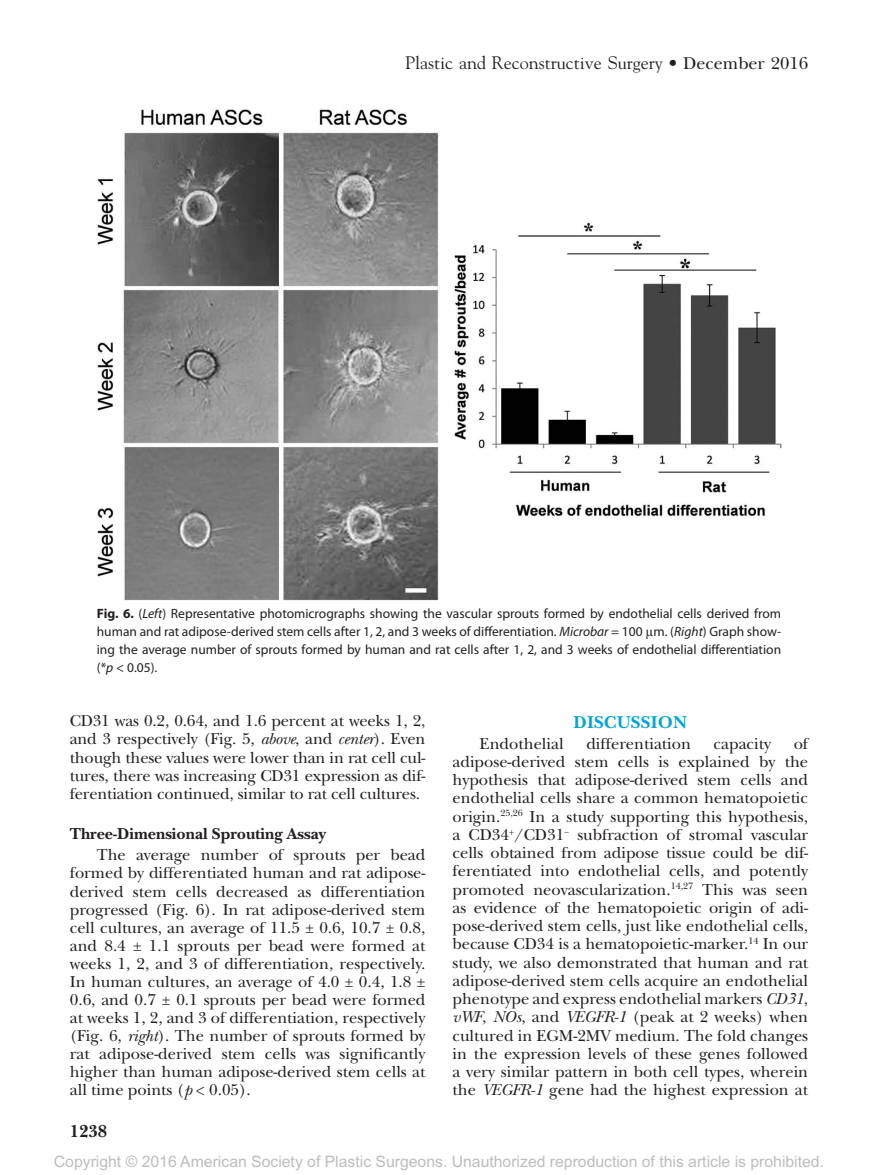
<style>
.page{position:relative;width:878px;height:1175px;background:#fff}
.page>*{position:absolute;margin:0;border:0;box-sizing:border-box;transform-origin:0 0}
.t1{font:18px "Goudy";color:#231f20}
.t2{font:700 18px "New Baskerville";letter-spacing:.01em;color:#00a7d5}
.t3{font:700 18px "New Baskerville";color:#231f20}
.t4{font:16.5px/18.3px "New Baskerville";color:#231f20;text-align:justify}
.t5{font:700 16.5px "New Baskerville";color:#231f20}
.t6{font:15.75px "Arial MT Std";color:#bcbdc0}
.t7{font:13.5px/18px "Myriad Pro";color:#231f20;text-align:justify}
.s1{font-family:"New Baskerville"}
.s2{font-weight:700}
.s3{font-style:italic}
.s4{font-family:"Gandhari Unicode"}
</style>
<div class="page">
<img style="left:97px;top:109px;width:684px;height:491px">
<p class="t1" style="left:405px;top:51px;width:404px">Plastic and Reconstructive Surgery <span class="s1">• December 2016</span></p>
<p class="t7" style="left:97px;top:604px;width:685px"><span class="s2">Fig. 6.</span> (<span class="s3">Left</span>) Representative photomicrographs showing the vascular sprouts formed by endothelial cells derived from human and rat adipose-derived stem cells after 1, 2, and 3 weeks of differentiation. <span class="s3">Microbar</span> = 100 <span class="s4">μ</span>m. (<span class="s3">Right</span>) Graph show&shy;ing the average number of sprouts formed by human and rat cells after 1, 2, and 3 weeks of endothelial differentiation (*<span class="s3">p</span> &lt; 0.05).</p>
<p class="t4" style="left:70px;top:712px;width:357px">CD31 was 0.2, 0.64, and 1.6 percent at weeks 1, 2, and 3 respectively (Fig. 5, <span class="s3">above</span>, and <span class="s3">center</span>). Even though these values were lower than in rat cell cul&shy;tures, there was increasing CD31 expression as dif&shy;ferentiation continued, similar to rat cell cultures.</p>
<p class="t5" style="left:70px;top:824px;width:258px">Three-Dimensional Sprouting Assay</p>
<p class="t4" style="left:70px;top:846px;width:357px;text-indent:27px">The average number of sprouts per bead formed by differentiated human and rat adipose&shy;derived stem cells decreased as differentiation progressed (Fig. 6). In rat adipose-derived stem cell cultures, an average of 11.5 ± 0.6, 10.7 ± 0.8, and 8.4 ± 1.1 sprouts per bead were formed at weeks 1, 2, and 3 of differentiation, respectively.<br>In human cultures, an average of 4.0 ± 0.4, 1.8 ± 0.6, and 0.7 ± 0.1 sprouts per bead were formed at weeks 1, 2, and 3 of differentiation, respectively (Fig. 6, <span class="s3">right</span>). The number of sprouts formed by rat adipose-derived stem cells was significantly higher than human adipose-derived stem cells at all time points (<span class="s3">p</span> &lt; 0.05).</p>
<p class="t3" style="left:70px;top:1120px;width:39px">1238</p>
<p class="t2" style="left:573px;top:711px;width:115px">DISCUSSION</p>
<p class="t4" style="left:479px;top:734px;width:86px">Endothelial</p>
<p class="t4" style="left:586px;top:734px;width:106px">differentiation</p>
<p class="t4" style="left:713px;top:734px;width:59px">capacity</p>
<p class="t4" style="left:452px;top:734px;width:357px;text-indent:341px">of adipose-derived stem cells is explained by the hypothesis that adipose-derived stem cells and endothelial cells share a common hematopoietic origin.<sup>25,26</sup> In a study supporting this hypothesis, a CD34<sup>+</sup>/CD31<sup>−</sup> subfraction of stromal vascular cells obtained from adipose tissue could be dif&shy;ferentiated into endothelial cells, and potently promoted neovascularization.<sup>14,27</sup> This was seen as evidence of the hematopoietic origin of adi&shy;pose-derived stem cells, just like endothelial cells, because CD34 is a hematopoietic-marker.<sup>14</sup> In our study, we also demonstrated that human and rat adipose-derived stem cells acquire an endothelial phenotype and express endothelial markers <span class="s3">CD31</span>, <span class="s3">vWF</span>, <span class="s3">NOs</span>, and <span class="s3">VEGFR-1</span> (peak at 2 weeks) when cultured in EGM-2MV medium. The fold changes in the expression levels of these genes followed a very similar pattern in both cell types, wherein the <span class="s3">VEGFR-1</span> gene had the highest expression at</p>
<p class="t6" style="left:54px;top:1152px;width:771px">Copyright © 2016 American Society of Plastic Surgeons. Unauthorized reproduction of this article is prohibited.</p>
</div>
